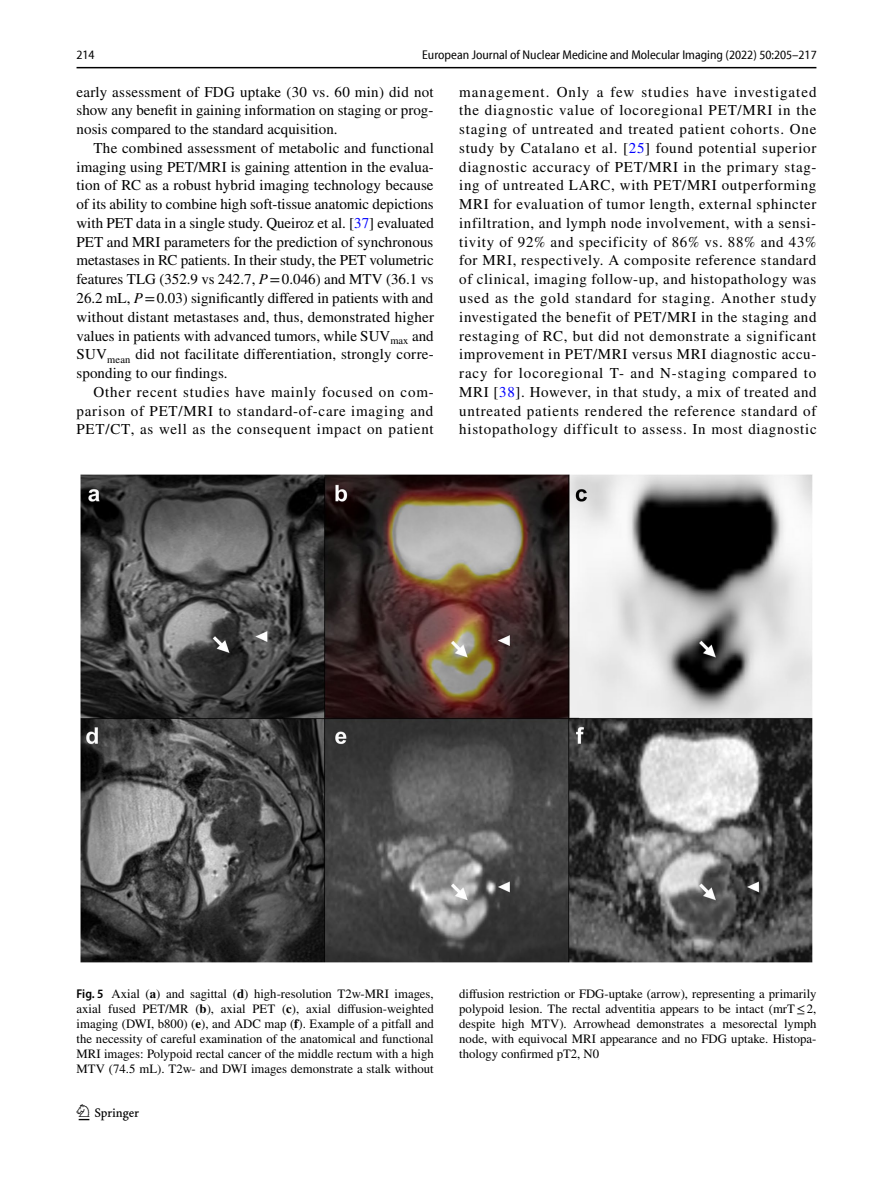
<style>
.page{position:relative;width:893px;height:1187px;background:#fff}
.page>*{position:absolute;margin:0;border:0;box-sizing:border-box;transform-origin:0 0}
.t1{font:22.5px "Springnew Regular 2";color:#000}
.t2{font:15px/18.8px "STIX";letter-spacing:.035em;color:#000;text-align:justify}
.t3{font:12.75px/15px "STIX";color:#000;text-align:justify}
.t4{font:semi-condensed 12.75px "Myriad Pro Unic";color:#000}
.s1{color:#00f}
.s2{font-style:italic}
.s3{font-family:"Myriad Pro";font-weight:600;font-stretch:semi-condensed}
.s4{font-weight:700}
</style>
<div class="page">
<hr style="left:77px;top:67px;width:739px;height:1px;background:#000">
<img style="left:81px;top:474px;width:731px;height:488px">
<p class="t4" style="left:77px;top:50px;width:20px">214</p>
<p class="t4" style="left:422px;top:50px;width:396px">European Journal of Nuclear Medicine and Molecular Imaging (2022) 50:205–217</p>
<p class="t2" style="left:77px;top:83px;width:359px">early assessment of FDG uptake (30 vs. 60 min) did not show any benefit in gaining information on staging or prog&shy;nosis compared to the standard acquisition.</p>
<p class="t2" style="left:77px;top:139px;width:359px;text-indent:17px">The combined assessment of metabolic and functional imaging using PET/MRI is gaining attention in the evalua&shy;tion of RC as a robust hybrid imaging technology because of its ability to combine high soft-tissue anatomic depictions with PET data in a single study. Queiroz et al. [<span class="s1">37</span>] evaluated PET and MRI parameters for the prediction of synchronous metastases in RC patients. In their study, the PET volumetric features TLG (352.9 vs 242.7, <span class="s2">P</span>=0.046) and MTV (36.1 vs 26.2 mL, <span class="s2">P</span>=0.03) significantly differed in patients with and without distant metastases and, thus, demonstrated higher values in patients with advanced tumors, while SUV<sub>max</sub> and SUV<sub>mean</sub> did not facilitate differentiation, strongly corre&shy;sponding to our findings.</p>
<p class="t2" style="left:77px;top:383px;width:359px;text-indent:17px">Other recent studies have mainly focused on com&shy;parison of PET/MRI to standard-of-care imaging and PET/CT, as well as the consequent impact on patient</p>
<p class="t2" style="left:459px;top:83px;width:359px">management. Only a few studies have investigated the diagnostic value of locoregional PET/MRI in the staging of untreated and treated patient cohorts. One study by Catalano et al. [<span class="s1">25</span>] found potential superior diagnostic accuracy of PET/MRI in the primary stag&shy;ing of untreated LARC, with PET/MRI outperforming MRI for evaluation of tumor length, external sphincter infiltration, and lymph node involvement, with a sensi&shy;tivity of 92% and specificity of 86% vs. 88% and 43% for MRI, respectively. A composite reference standard of clinical, imaging follow-up, and histopathology was used as the gold standard for staging. Another study investigated the benefit of PET/MRI in the staging and restaging of RC, but did not demonstrate a significant improvement in PET/MRI versus MRI diagnostic accu&shy;racy for locoregional T- and N-staging compared to MRI [<span class="s1">38</span>]. However, in that study, a mix of treated and untreated patients rendered the reference standard of histopathology difficult to assess. In most diagnostic</p>
<p class="t3" style="left:77px;top:986px;width:359px"><span class="s3">Fig. 5</span> Axial (<span class="s4">a</span>) and sagittal (<span class="s4">d</span>) high-resolution T2w-MRI images, axial fused PET/MR (<span class="s4">b</span>), axial PET (<span class="s4">c</span>), axial diffusion-weighted imaging (DWI, b800) (<span class="s4">e</span>), and ADC map (<span class="s4">f</span>). Example of a pitfall and the necessity of careful examination of the anatomical and functional MRI images: Polypoid rectal cancer of the middle rectum with a high MTV (74.5 mL). T2w- and DWI images demonstrate a stalk without</p>
<p class="t3" style="left:459px;top:986px;width:359px">diffusion restriction or FDG-uptake (arrow), representing a primarily polypoid lesion. The rectal adventitia appears to be intact (mrT≤2, despite high MTV). Arrowhead demonstrates a mesorectal lymph node, with equivocal MRI appearance and no FDG uptake. Histopa&shy;thology confirmed pT2, N0</p>
<h1 class="t1" style="left:79px;top:1104px;width:62px">1 3</h1>
</div>
